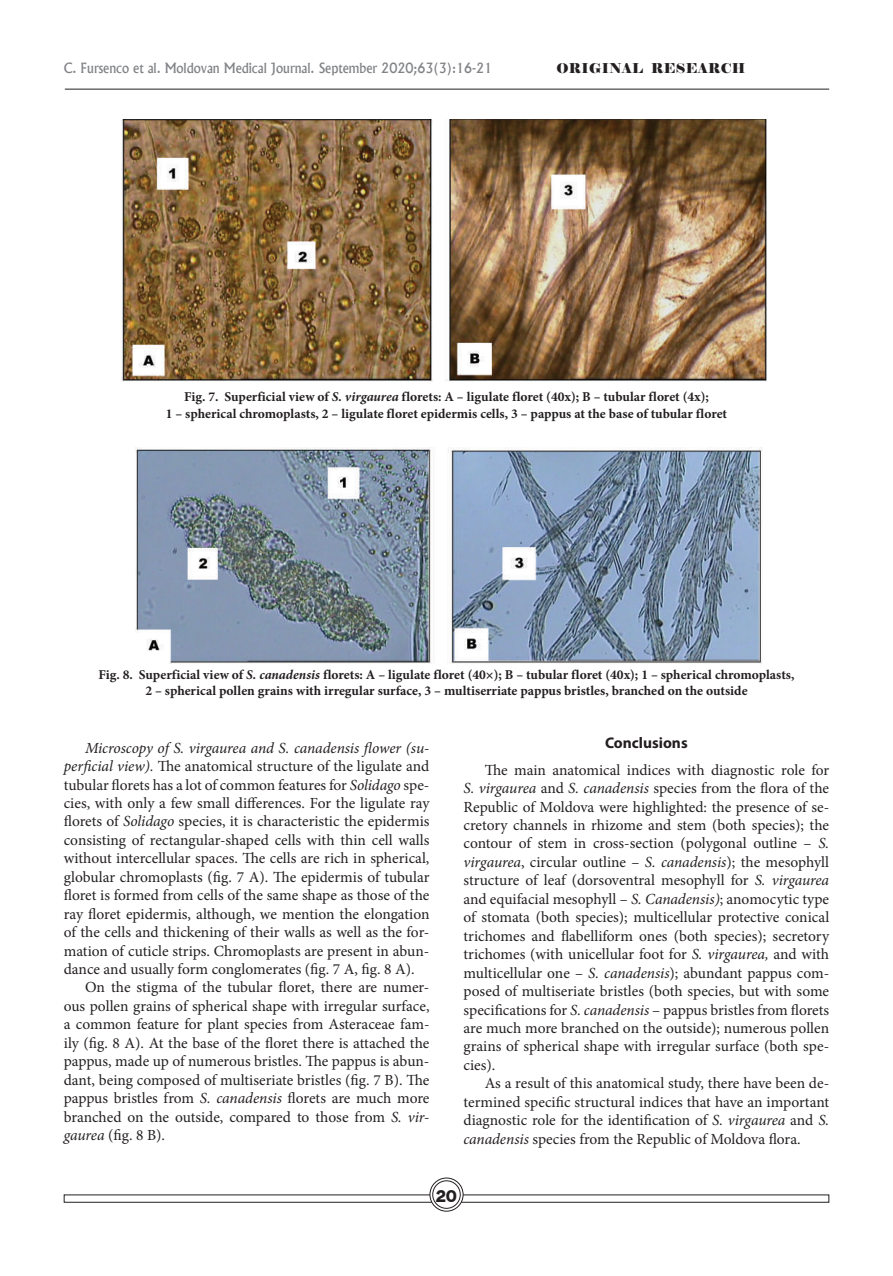
<style>
.page{position:relative;width:893px;height:1276px;background:#fff}
.page>*{position:absolute;margin:0;border:0;box-sizing:border-box;transform-origin:0 0}
.t1{font:15.45px/18.5px "Minion Pro";letter-spacing:-.005em;color:#231f20;text-align:justify}
.t2{font:italic 15.45px "Minion Pro";letter-spacing:-.005em;color:#231f20}
.t3{font:700 15.45px "Myriad Pro";color:#231f20}
.t4{font:15px "Adver Gothic";color:#231f20;scale:.9 1}
.t5{font:700 13.5px/16.5px "Minion Pro";color:#231f20;text-align:center}
.t6{font:500 13.5px "Albertus";color:#808285;scale:.95 1}
.t7{font:13.5px "Elephant";letter-spacing:.025em;color:#231f20}
.s1{font-style:italic}
</style>
<div class="page">
<hr style="left:65px;top:89px;width:764px;height:1px;background:#231f20">
<svg style="left:430px;top:1178px;width:33px;height:33px"></svg>
<div style="left:429px;top:1177px;width:35px;height:34px;border:1px solid #231f20;border-radius:50%"></div>
<div style="left:433px;top:1180px;width:27px;height:28px;background:#fff;border-radius:50%"></div>
<div style="left:432px;top:1180px;width:29px;height:28px;border:1px solid #231f20;border-radius:50%"></div>
<img style="left:121px;top:119px;width:645px;height:262px">
<img style="left:135px;top:447px;width:627px;height:216px">
<p class="t6" style="left:64px;top:59px;width:452px">C. Fursenco et al. Moldovan Medical Journal. September 2020;63(3):16-21</p>
<p class="t7" style="left:556px;top:59px;width:191px">ORIGINAL RESEARCH</p>
<p class="t5" style="left:166px;top:388px;width:563px">Fig. 7. Superficial view of <span class="s1">S. virgaurea</span> florets: A – ligulate floret (40x); B – tubular floret (4x);<br>1 – spherical chromoplasts, 2 – ligulate floret epidermis cells, 3 – pappus at the base of tubular floret</p>
<p class="t5" style="left:98px;top:666px;width:697px">Fig. 8. Superficial view of <span class="s1">S. canadensis</span> florets: A – ligulate floret (40×); B – tubular floret (40x); 1 – spherical chromoplasts,<br>2 – spherical pollen grains with irregular surface, 3 – multiserriate pappus bristles, branched on the outside</p>
<p class="t2" style="left:85px;top:737px;width:346px">Microscopy of S. virgaurea and S. canadensis flower (su-</p>
<p class="t1" style="left:64px;top:757px;width:367px"><span class="s1">perficial view).</span> The anatomical structure of the ligulate and</p>
<p class="t1" style="left:64px;top:775px;width:367px">tubular florets has a lot of common features for <span class="s1">Solidago</span> spe-</p>
<p class="t1" style="left:64px;top:794px;width:367px">cies, with only a few small differences. For the ligulate ray</p>
<p class="t1" style="left:64px;top:812px;width:367px">florets of <span class="s1">Solidago</span> species, it is characteristic the epidermis</p>
<p class="t1" style="left:64px;top:831px;width:367px">consisting of rectangular-shaped cells with thin cell walls</p>
<p class="t1" style="left:64px;top:849px;width:367px">without intercellular spaces. The cells are rich in spherical,</p>
<p class="t1" style="left:64px;top:867px;width:367px">globular chromoplasts (fig. 7 A). The epidermis of tubular</p>
<p class="t1" style="left:64px;top:886px;width:367px">floret is formed from cells of the same shape as those of the</p>
<p class="t1" style="left:64px;top:904px;width:367px">ray floret epidermis, although, we mention the elongation</p>
<p class="t1" style="left:64px;top:923px;width:367px">of the cells and thickening of their walls as well as the for-</p>
<p class="t1" style="left:64px;top:941px;width:367px">mation of cuticle strips. Chromoplasts are present in abun-</p>
<p class="t1" style="left:64px;top:960px;width:352px">dance and usually form conglomerates (fig. 7 A, fig. 8 A).</p>
<p class="t1" style="left:85px;top:978px;width:346px">On the stigma of the tubular floret, there are numer-</p>
<p class="t1" style="left:64px;top:997px;width:367px">ous pollen grains of spherical shape with irregular surface,</p>
<p class="t1" style="left:64px;top:1015px;width:367px">a common feature for plant species from Asteraceae fam-</p>
<p class="t1" style="left:64px;top:1033px;width:367px">ily (fig. 8 A). At the base of the floret there is attached the</p>
<p class="t1" style="left:64px;top:1052px;width:367px">pappus, made up of numerous bristles. The pappus is abun-</p>
<p class="t1" style="left:64px;top:1070px;width:367px">dant, being composed of multiseriate bristles (fig. 7 B). The</p>
<p class="t1" style="left:64px;top:1089px;width:367px">pappus bristles from <span class="s1">S. canadensis</span> florets are much more</p>
<p class="t1" style="left:64px;top:1107px;width:367px">branched on the outside, compared to those from <span class="s1">S. vir-</span></p>
<p class="t1" style="left:64px;top:1126px;width:103px"><span class="s1">gaurea</span> (fig. 8 B).</p>
<p class="t3" style="left:605px;top:732px;width:84px">Conclusions</p>
<p class="t1" style="left:463px;top:760px;width:367px;text-indent:21px">The main anatomical indices with diagnostic role for <span class="s1">S. virgaurea</span> and <span class="s1">S. canadensis</span> species from the flora of the Republic of Moldova were highlighted: the presence of se&shy;cretory channels in rhizome and stem (both species); the contour of stem in cross-section (polygonal outline – <span class="s1">S. virgaurea</span>, circular outline – <span class="s1">S. canadensis</span>); the mesophyll structure of leaf (dorsoventral mesophyll for <span class="s1">S. virgaurea </span>and equifacial mesophyll – <span class="s1">S. Canadensis)</span>; anomocytic type of stomata (both species); multicellular protective conical trichomes and flabelliform ones (both species); secretory trichomes (with unicellular foot for <span class="s1">S. virgaurea,</span> and with multicellular one – <span class="s1">S. canadensis</span>); abundant pappus com&shy;posed of multiseriate bristles (both species, but with some specifications for <span class="s1">S. canadensis</span> – pappus bristles from florets are much more branched on the outside); numerous pollen grains of spherical shape with irregular surface (both spe&shy;cies).</p>
<p class="t1" style="left:463px;top:1074px;width:367px;text-indent:21px">As a result of this anatomical study, there have been de&shy;termined specific structural indices that have an important diagnostic role for the identification of <span class="s1">S. virgaurea</span> and <span class="s1">S. canadensis</span> species from the Republic of Moldova flora.</p>
<p class="t4" style="left:436px;top:1186px;width:26px">20</p>
</div>
